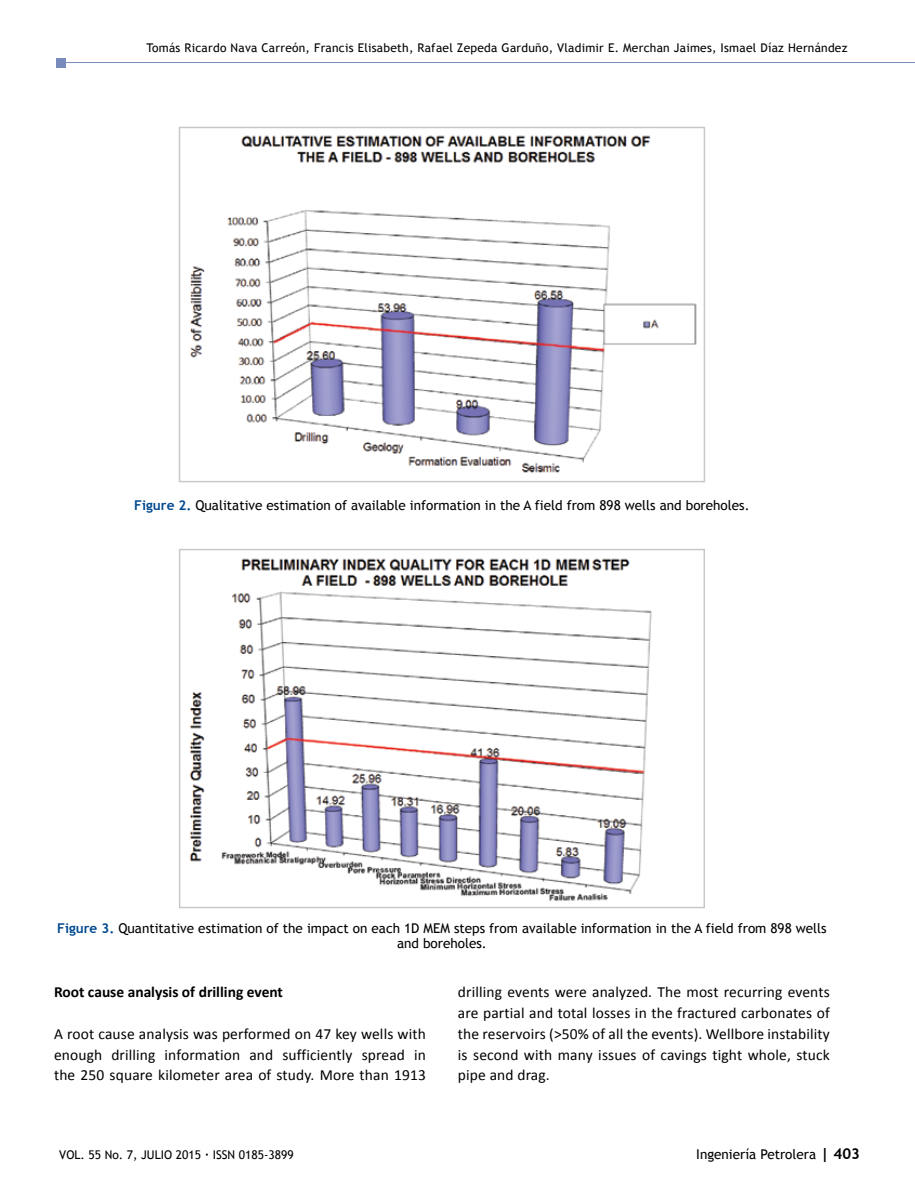
<style>
.page{position:relative;width:915px;height:1191px;background:#fff}
.page>*{position:absolute;margin:0;border:0;box-sizing:border-box;transform-origin:0 0}
.t1{font:15.45px/20.7px "Calibri";letter-spacing:.01em;color:#000;text-align:justify}
.t2{font:700 15.45px "Calibri";color:#000}
.t3{font:13.5px/15px "Trebuchet MS";color:#000;text-align:center}
.t4{font:12px "Trebuchet MS";letter-spacing:.02em;color:#000}
.t5{font:12px "Trebuchet MS";color:#000}
.s1{font-weight:700;color:#004990}
.s2{font-weight:700}
.s3{font-weight:700;font-size:15px}
</style>
<div class="page">
<hr style="left:61px;top:62px;width:853px;height:1px;background:#788bbc">
<div style="left:56px;top:58px;width:10px;height:9px;background:#788bbc"></div>
<img style="left:190px;top:135px;width:507px;height:338px">
<div style="left:179px;top:127px;width:526px;height:355px;border:2px solid #c6c8ca"></div>
<img style="left:189px;top:558px;width:463px;height:343px">
<div style="left:179px;top:549px;width:525px;height:359px;border:2px solid #c6c8ca"></div>
<p class="t4" style="left:146px;top:40px;width:702px">Tomás Ricardo Nava Carreón, Francis Elisabeth, Rafael Zepeda Garduño, Vladimir E. Merchan Jaimes, Ismael Díaz Hernández</p>
<p class="t3" style="left:134px;top:497px;width:616px"><span class="s1">Figure 2.</span> Qualitative estimation of available information in the A field from 898 wells and boreholes.</p>
<p class="t3" style="left:57px;top:921px;width:770px"><span class="s1">Figure 3.</span> Quantitative estimation of the impact on each 1D MEM steps from available information in the A field from 898 wells and boreholes.</p>
<p class="t2" style="left:54px;top:982px;width:230px">Root cause analysis of drilling event</p>
<p class="t1" style="left:54px;top:1024px;width:373px">A root cause analysis was performed on 47 key wells with enough drilling information and sufficiently spread in the 250 square kilometer area of study. More than 1913</p>
<p class="t1" style="left:458px;top:982px;width:373px">drilling events were analyzed. The most recurring events are partial and total losses in the fractured carbonates of the reservoirs (&gt;50% of all the events). Wellbore instability is second with many issues of cavings tight whole, stuck pipe and drag.</p>
<p class="t5" style="left:59px;top:1147px;width:236px">VOL. 55 No. 7, JULIO 2015 <span class="s2">·</span> ISSN 0185-3899</p>
<p class="t3" style="left:696px;top:1146px;width:165px">Ingeniería Petrolera <span class="s3">| 403</span></p>
</div>
